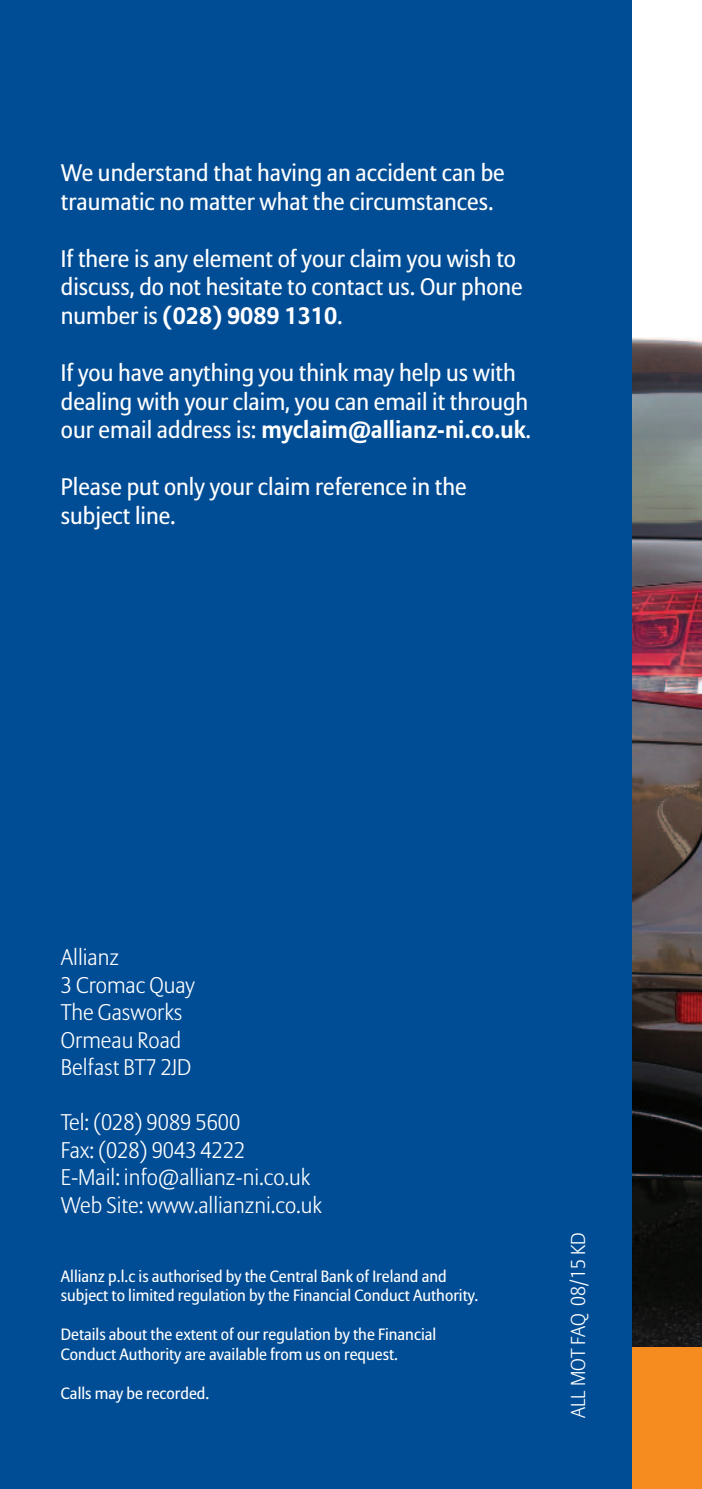
<style>
.page{position:relative;width:702px;height:1489px;background:#fff}
.page>*{position:absolute;margin:0;border:0;box-sizing:border-box;transform-origin:0 0}
.t1{font:23.75px/28.5px "Allianz Sans";color:#fff}
.t2{font:300 22.5px/27.5px "Allianz Sans";color:#fff}
.t3{font:300 20px "Allianz Sans";color:#fff}
.t4{font:16.25px/19.5px "Allianz Sans";color:#fff}
.s1{font-weight:700}
</style>
<div class="page">
<img style="left:631px;top:317px;width:71px;height:1029px">
<div style="left:631px;top:1346px;width:71px;height:142px;background:#f68b1f"></div>
<div style="left:0;top:0;width:631px;height:1488px;background:#014d95"></div>
<p class="t1" style="left:61px;top:161px;width:445px">We understand that having an accident can be traumatic no matter what the circumstances.</p>
<p class="t1" style="left:61px;top:246px;width:463px">If there is any element of your claim you wish to discuss, do not hesitate to contact us. Our phone number is <span class="s1">(028) 9089 1310</span>.</p>
<p class="t1" style="left:61px;top:360px;width:471px">If you have anything you think may help us with dealing with your claim, you can email it through our email address is: <span class="s1">myclaim@allianz-ni.co.uk</span>.</p>
<p class="t1" style="left:61px;top:474px;width:407px">Please put only your claim reference in the subject line.</p>
<p class="t2" style="left:61px;top:945px;width:136px">Allianz<br>3 Cromac Quay<br>The Gasworks<br>Ormeau Road<br>Belfast BT7 2JD</p>
<p class="t2" style="left:61px;top:1110px;width:263px">Tel: (028) 9089 5600<br>Fax: (028) 9043 4222<br>E-Mail: info@allianz-ni.co.uk<br>Web Site: www.allianzni.co.uk</p>
<p class="t4" style="left:61px;top:1267px;width:419px">Allianz p.l.c is authorised by the Central Bank of Ireland and subject to limited regulation by the Financial Conduct Authority.</p>
<p class="t4" style="left:61px;top:1325px;width:377px">Details about the extent of our regulation by the Financial<br>Conduct Authority are available from us on request.</p>
<p class="t4" style="left:61px;top:1384px;width:150px">Calls may be recorded.</p>
<p class="t3" style="left:569px;top:1417px;width:187px;rotate:-90deg">ALL MOT FAQ 08/15 KD</p>
</div>
